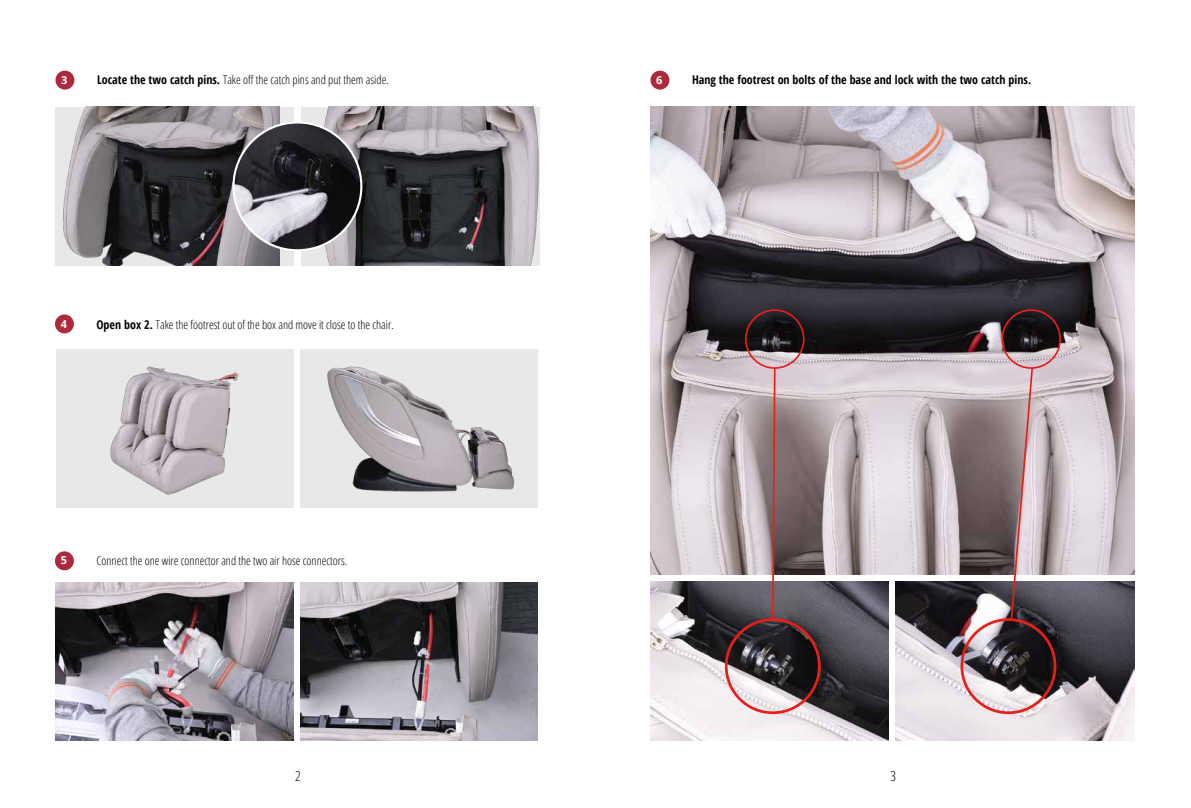
<style>
.page{position:relative;width:1191px;height:808px;background:#fff}
.page>*{position:absolute;margin:0;border:0;box-sizing:border-box;transform-origin:0 0}
.t1{font:300 condensed 14px "Open Sans";color:#040000}
.t2{font:300 condensed 12px "Open Sans";color:#040000}
.t3{font:700 condensed 12px "Open Sans";color:#040000}
.t4{font:700 11px "Open Sans";color:#fff}
.s1{font-weight:700}
</style>
<div class="page">
<img style="left:650px;top:107px;width:484px;height:467px">
<div style="left:650px;top:71px;width:19px;height:19px;background:#ae293a;border-radius:50%"></div>
<div style="left:55px;top:71px;width:19px;height:19px;background:#ae293a;border-radius:50%"></div>
<img style="left:55px;top:107px;width:224px;height:159px">
<img style="left:312px;top:107px;width:228px;height:158px">
<img style="left:233px;top:122px;width:128px;height:128px;border-radius:64px">
<div style="left:55px;top:314px;width:19px;height:19px;background:#ae293a;border-radius:50%"></div>
<img style="left:56px;top:350px;width:237px;height:158px">
<img style="left:300px;top:350px;width:238px;height:158px">
<div style="left:55px;top:551px;width:19px;height:19px;background:#ae293a;border-radius:50%"></div>
<img style="left:56px;top:582px;width:238px;height:158px">
<div style="left:745px;top:309px;width:59px;height:60px;border:2px solid #e71f19;border-radius:50%"></div>
<div style="left:1001px;top:309px;width:60px;height:60px;border:2px solid #e71f19;border-radius:50%"></div>
<img style="left:650px;top:581px;width:239px;height:159px">
<img style="left:896px;top:581px;width:238px;height:159px">
<div style="left:725px;top:618px;width:95px;height:96px;border:3px solid #e71f19;border-radius:50%"></div>
<div style="left:960px;top:618px;width:96px;height:96px;border:3px solid #e71f19;border-radius:50%"></div>
<svg style="left:771px;top:366px;width:5px;height:255px"></svg>
<svg style="left:1009px;top:366px;width:25px;height:255px;background:#ac9599"></svg>
<img style="left:300px;top:582px;width:238px;height:158px">
<p class="t4" style="left:61px;top:72px;width:8px">3</p>
<p class="t2" style="left:97px;top:72px;width:293px"><span class="s1">Locate the two catch pins.</span> Take off the catch pins and put them aside.</p>
<p class="t4" style="left:61px;top:316px;width:8px">4</p>
<p class="t2" style="left:96px;top:316px;width:299px"><span class="s1">Open box 2.</span> Take the footrest out of the box and move it close to the chair.</p>
<p class="t4" style="left:61px;top:553px;width:8px">5</p>
<p class="t2" style="left:96px;top:553px;width:252px">Connect the one wire connector and the two air hose connectors.</p>
<p class="t4" style="left:656px;top:72px;width:8px">6</p>
<p class="t3" style="left:692px;top:72px;width:341px">Hang the footrest on bolts of the base and lock with the two catch pins.</p>
<p class="t1" style="left:295px;top:766px;width:7px">2</p>
<p class="t1" style="left:890px;top:766px;width:7px">3</p>
</div>
